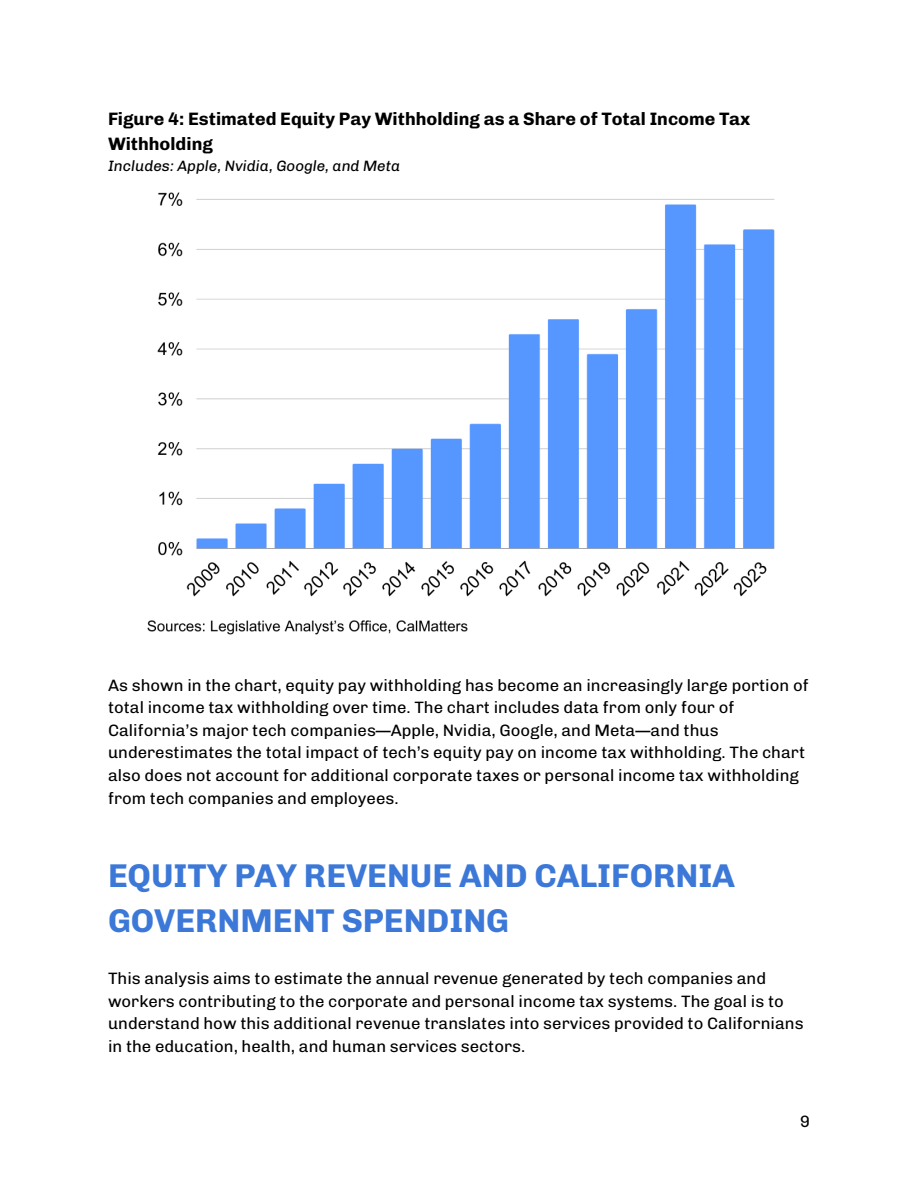
<style>
.page{position:relative;width:918px;height:1188px;background:#fff}
.page>*{position:absolute;margin:0;border:0;box-sizing:border-box;transform-origin:0 0}
.t1{font:700 33px/45.2px "Chivo";color:#3c78d8}
.t2{font:700 18px/24.6px "Chivo";color:#000}
.t3{font:16.5px/22.6px "Chivo";color:#000}
.t4{font:italic 15px "Chivo";color:#000}
</style>
<div class="page">
<img style="left:147px;top:192px;width:628px;height:443px">
<p class="t2" style="left:108px;top:106px;width:644px">Figure 4: Estimated Equity Pay Withholding as a Share of Total Income Tax<br>Withholding</p>
<p class="t4" style="left:108px;top:157px;width:294px">Includes: Apple, Nvidia, Google, and Meta</p>
<p class="t3" style="left:108px;top:674px;width:702px">As shown in the chart, equity pay withholding has become an increasingly large portion of total income tax withholding over time. The chart includes data from only four of California’s major tech companies—Apple, Nvidia, Google, and Meta—and thus underestimates the total impact of tech’s equity pay on income tax withholding. The chart also does not account for additional corporate taxes or personal income tax withholding from tech companies and employees.</p>
<h1 class="t1" style="left:108px;top:853px;width:629px">EQUITY PAY REVENUE AND CALIFORNIA<br>GOVERNMENT SPENDING</h1>
<p class="t3" style="left:108px;top:967px;width:697px">This analysis aims to estimate the annual revenue generated by tech companies and workers contributing to the corporate and personal income tax systems. The goal is to understand how this additional revenue translates into services provided to Californians in the education, health, and human services sectors.</p>
<p class="t3" style="left:800px;top:1110px;width:12px">9</p>
</div>
